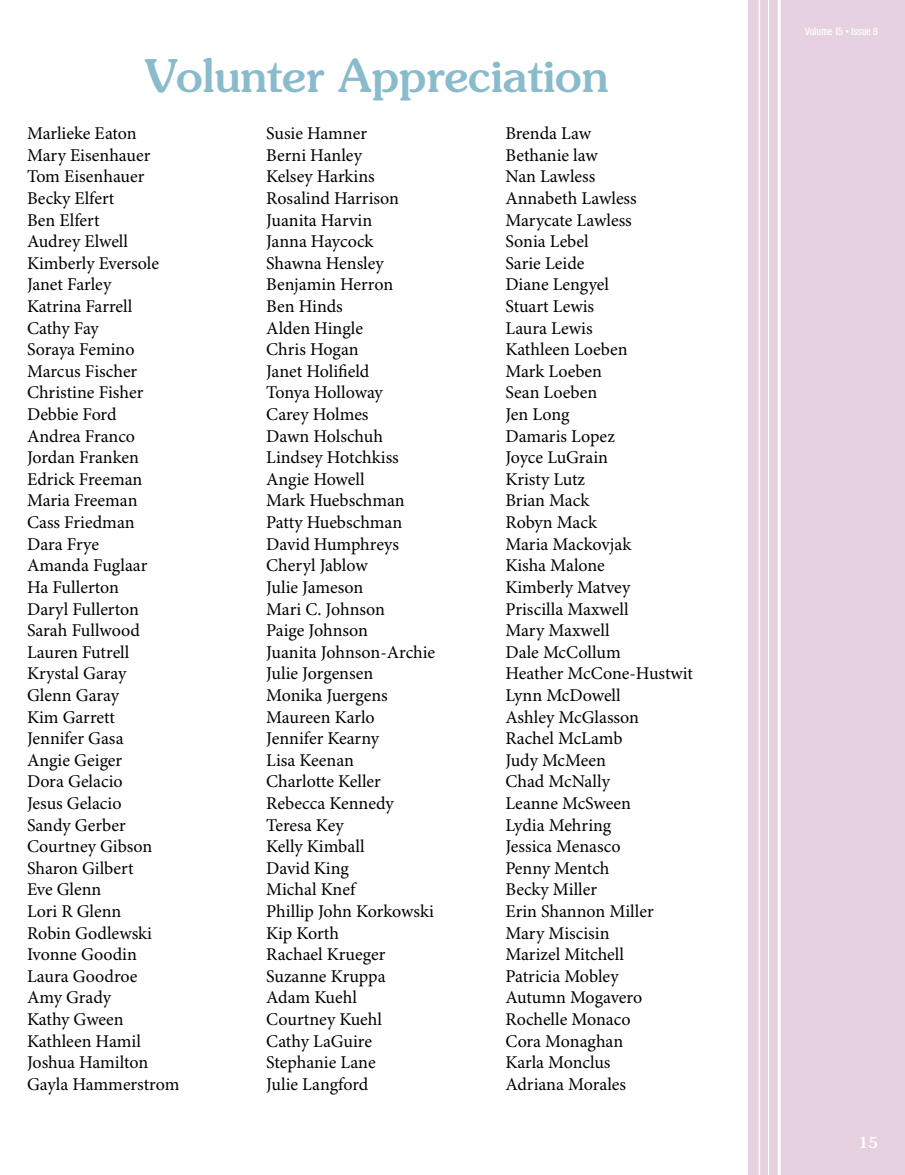
<style>
.page{position:relative;width:905px;height:1175px;background:#fff}
.page>*{position:absolute;margin:0;border:0;box-sizing:border-box;transform-origin:0 0}
.t1{font:500 45px "Souvenir Std";color:#89bbcc}
.t2{font:18px/21.6px "Minion Pro";color:#000}
.t3{font:500 15px "Souvenir Std";color:#fff}
.t4{font:10.5px "Colossalis";color:#fff}
</style>
<div class="page">
<div style="left:748px;top:0;width:156px;height:1174px;background:#e5d1df"></div>
<hr style="left:777px;top:0;width:3px;height:1174px;background:#fff">
<hr style="left:768px;top:0;width:1px;height:1174px;background:#fff">
<hr style="left:758px;top:0;width:2px;height:1174px;background:#fff">
<h1 class="t1" style="left:145px;top:49px;width:464px">Volunter Appreciation</h1>
<p class="t2" style="left:27px;top:123px;width:154px">Marlieke Eaton<br>Mary Eisenhauer<br>Tom Eisenhauer<br>Becky Elfert<br>Ben Elfert<br>Audrey Elwell<br>Kimberly Eversole<br>Janet Farley<br>Katrina Farrell<br>Cathy Fay<br>Soraya Femino<br>Marcus Fischer<br>Christine Fisher<br>Debbie Ford<br>Andrea Franco<br>Jordan Franken<br>Edrick Freeman<br>Maria Freeman<br>Cass Friedman<br>Dara Frye<br>Amanda Fuglaar<br>Ha Fullerton<br>Daryl Fullerton<br>Sarah Fullwood<br>Lauren Futrell<br>Krystal Garay<br>Glenn Garay<br>Kim Garrett<br>Jennifer Gasa<br>Angie Geiger<br>Dora Gelacio<br>Jesus Gelacio<br>Sandy Gerber<br>Courtney Gibson<br>Sharon Gilbert<br>Eve Glenn<br>Lori R Glenn<br>Robin Godlewski<br>Ivonne Goodin<br>Laura Goodroe<br>Amy Grady<br>Kathy Gween<br>Kathleen Hamil<br>Joshua Hamilton<br>Gayla Hammerstrom</p>
<p class="t2" style="left:266px;top:123px;width:170px">Susie Hamner<br>Berni Hanley<br>Kelsey Harkins<br>Rosalind Harrison<br>Juanita Harvin<br>Janna Haycock<br>Shawna Hensley<br>Benjamin Herron<br>Ben Hinds<br>Alden Hingle<br>Chris Hogan<br>Janet Holifield<br>Tonya Holloway<br>Carey Holmes<br>Dawn Holschuh<br>Lindsey Hotchkiss<br>Angie Howell<br>Mark Huebschman<br>Patty Huebschman<br>David Humphreys<br>Cheryl Jablow<br>Julie Jameson<br>Mari C. Johnson<br>Paige Johnson<br>Juanita Johnson-Archie<br>Julie Jorgensen<br>Monika Juergens<br>Maureen Karlo<br>Jennifer Kearny<br>Lisa Keenan<br>Charlotte Keller<br>Rebecca Kennedy<br>Teresa Key<br>Kelly Kimball<br>David King<br>Michal Knef<br>Phillip John Korkowski<br>Kip Korth<br>Rachael Krueger<br>Suzanne Kruppa<br>Adam Kuehl<br>Courtney Kuehl<br>Cathy LaGuire<br>Stephanie Lane<br>Julie Langford</p>
<p class="t2" style="left:505px;top:123px;width:189px">Brenda Law<br>Bethanie law<br>Nan Lawless<br>Annabeth Lawless<br>Marycate Lawless<br>Sonia Lebel<br>Sarie Leide<br>Diane Lengyel<br>Stuart Lewis<br>Laura Lewis<br>Kathleen Loeben<br>Mark Loeben<br>Sean Loeben<br>Jen Long<br>Damaris Lopez<br>Joyce LuGrain<br>Kristy Lutz<br>Brian Mack<br>Robyn Mack<br>Maria Mackovjak<br>Kisha Malone<br>Kimberly Matvey<br>Priscilla Maxwell<br>Mary Maxwell<br>Dale McCollum<br>Heather McCone-Hustwit<br>Lynn McDowell<br>Ashley McGlasson<br>Rachel McLamb<br>Judy McMeen<br>Chad McNally<br>Leanne McSween<br>Lydia Mehring<br>Jessica Menasco<br>Penny Mentch<br>Becky Miller<br>Erin Shannon Miller<br>Mary Miscisin<br>Marizel Mitchell<br>Patricia Mobley<br>Autumn Mogavero<br>Rochelle Monaco<br>Cora Monaghan<br>Karla Monclus<br>Adriana Morales</p>
<p class="t4" style="left:804px;top:25px;width:75px">Volume 15 • Issue 9</p>
<p class="t3" style="left:858px;top:1134px;width:21px">15</p>
</div>
